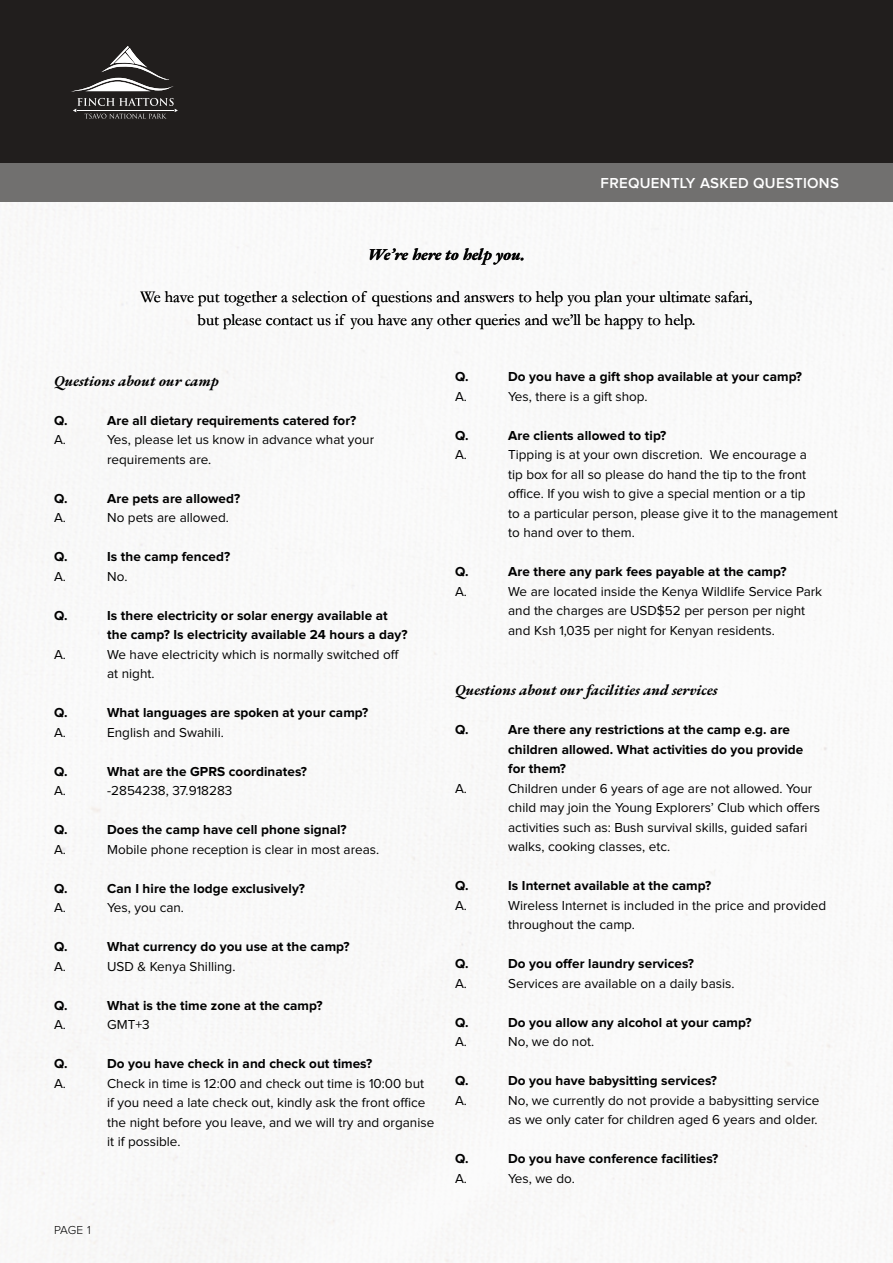
<style>
.page{position:relative;width:893px;height:1263px;background:#fff}
.page>*{position:absolute;margin:0;border:0;box-sizing:border-box;transform-origin:0 0}
.t1{font:16.5px/22.5px "Garamond";color:#000;text-align:center}
.t2{font:italic 700 16.5px "EB Garamond";color:#000}
.t3{font:italic 700 15px "EB Garamond";color:#000}
.t4{font:600 15px "Proxima Nova";letter-spacing:.02em;color:#fff}
.t5{font:13.5px/19.5px "Proxima Nova";color:#000}
.t6{font:700 13.5px/19.5px "Proxima Nova";letter-spacing:.005em;color:#000}
.t7{font:300 12px "Proxima Nova";color:#000}
</style>
<div class="page">
<div style="left:0;top:0;width:893px;height:164px;background:#211e1d"></div>
<div style="left:0;top:164px;width:893px;height:38px;background:#71706f"></div>
<svg style="left:73px;top:46px;width:101px;height:45px"></svg>
<svg style="left:73px;top:98px;width:105px;height:21px"></svg>
<p class="t4" style="left:601px;top:176px;width:240px">FREQUENTLY ASKED QUESTIONS</p>
<p class="t2" style="left:368px;top:243px;width:159px">We’re here to help you.</p>
<p class="t1" style="left:141px;top:286px;width:613px">We have put together a selection of questions and answers to help you plan your ultimate safari, but please contact us if you have any other queries and we’ll be happy to help.</p>
<p class="t3" style="left:54px;top:370px;width:166px">Questions about our camp</p>
<p class="t6" style="left:54px;top:411px;width:15px">Q.</p>
<p class="t6" style="left:107px;top:411px;width:251px">Are all dietary requirements catered for?</p>
<p class="t5" style="left:54px;top:431px;width:14px">A.</p>
<p class="t5" style="left:107px;top:431px;width:268px">Yes, please let us know in advance what your requirements are.</p>
<p class="t6" style="left:54px;top:489px;width:15px">Q.</p>
<p class="t6" style="left:107px;top:489px;width:135px">Are pets are allowed?</p>
<p class="t5" style="left:54px;top:509px;width:14px">A.</p>
<p class="t5" style="left:107px;top:509px;width:123px">No pets are allowed.</p>
<p class="t6" style="left:54px;top:547px;width:15px">Q.</p>
<p class="t6" style="left:107px;top:547px;width:124px">Is the camp fenced?</p>
<p class="t5" style="left:54px;top:567px;width:14px">A.</p>
<p class="t5" style="left:107px;top:567px;width:22px">No.</p>
<p class="t6" style="left:54px;top:606px;width:15px">Q.</p>
<p class="t6" style="left:107px;top:606px;width:302px">Is there electricity or solar energy available at the camp? Is electricity available 24 hours a day?</p>
<p class="t5" style="left:54px;top:645px;width:14px">A.</p>
<p class="t5" style="left:107px;top:645px;width:294px">We have electricity which is normally switched off at night.</p>
<p class="t6" style="left:54px;top:703px;width:15px">Q.</p>
<p class="t6" style="left:107px;top:703px;width:263px">What languages are spoken at your camp?</p>
<p class="t5" style="left:54px;top:723px;width:14px">A.</p>
<p class="t5" style="left:107px;top:723px;width:118px">English and Swahili.</p>
<p class="t6" style="left:54px;top:762px;width:15px">Q.</p>
<p class="t6" style="left:107px;top:762px;width:201px">What are the GPRS coordinates?</p>
<p class="t5" style="left:54px;top:782px;width:14px">A.</p>
<p class="t5" style="left:107px;top:782px;width:127px">-2854238, 37.918283</p>
<p class="t6" style="left:54px;top:820px;width:15px">Q.</p>
<p class="t6" style="left:107px;top:820px;width:241px">Does the camp have cell phone signal?</p>
<p class="t5" style="left:54px;top:840px;width:14px">A.</p>
<p class="t5" style="left:107px;top:840px;width:274px">Mobile phone reception is clear in most areas.</p>
<p class="t6" style="left:54px;top:879px;width:15px">Q.</p>
<p class="t6" style="left:107px;top:879px;width:199px">Can I hire the lodge exclusively?</p>
<p class="t5" style="left:54px;top:899px;width:14px">A.</p>
<p class="t5" style="left:107px;top:899px;width:78px">Yes, you can.</p>
<p class="t6" style="left:54px;top:937px;width:15px">Q.</p>
<p class="t6" style="left:107px;top:937px;width:244px">What currency do you use at the camp?</p>
<p class="t5" style="left:54px;top:957px;width:14px">A.</p>
<p class="t5" style="left:107px;top:957px;width:130px">USD &amp; Kenya Shilling.</p>
<p class="t6" style="left:54px;top:996px;width:15px">Q.</p>
<p class="t6" style="left:107px;top:996px;width:217px">What is the time zone at the camp?</p>
<p class="t5" style="left:54px;top:1016px;width:14px">A.</p>
<p class="t5" style="left:107px;top:1016px;width:44px">GMT+3</p>
<p class="t6" style="left:54px;top:1054px;width:15px">Q.</p>
<p class="t6" style="left:107px;top:1054px;width:267px">Do you have check in and check out times?</p>
<p class="t5" style="left:54px;top:1074px;width:14px">A.</p>
<p class="t5" style="left:107px;top:1074px;width:329px">Check in time is 12:00 and check out time is 10:00 but if you need a late check out, kindly ask the front office the night before you leave, and we will try and organise it if possible.</p>
<p class="t7" style="left:54px;top:1225px;width:38px">PAGE 1</p>
<p class="t6" style="left:455px;top:367px;width:15px">Q.</p>
<p class="t6" style="left:508px;top:367px;width:295px">Do you have a gift shop available at your camp?</p>
<p class="t5" style="left:455px;top:387px;width:14px">A.</p>
<p class="t5" style="left:508px;top:387px;width:141px">Yes, there is a gift shop.</p>
<p class="t6" style="left:455px;top:426px;width:15px">Q.</p>
<p class="t6" style="left:508px;top:426px;width:160px">Are clients allowed to tip?</p>
<p class="t5" style="left:455px;top:446px;width:14px">A.</p>
<p class="t5" style="left:508px;top:446px;width:331px">Tipping is at your own discretion. We encourage a<br>tip box for all so please do hand the tip to the front office. If you wish to give a special mention or a tip<br>to a particular person, please give it to the management to hand over to them.</p>
<p class="t6" style="left:455px;top:562px;width:15px">Q.</p>
<p class="t6" style="left:508px;top:562px;width:280px">Are there any park fees payable at the camp?</p>
<p class="t5" style="left:455px;top:582px;width:14px">A.</p>
<p class="t5" style="left:508px;top:582px;width:316px">We are located inside the Kenya Wildlife Service Park and the charges are USD$52 per person per night and Ksh 1,035 per night for Kenyan residents.</p>
<p class="t3" style="left:455px;top:680px;width:264px">Questions about our facilities and services</p>
<p class="t6" style="left:455px;top:720px;width:15px">Q.</p>
<p class="t6" style="left:508px;top:720px;width:297px">Are there any restrictions at the camp e.g. are children allowed. What activities do you provide for them?</p>
<p class="t5" style="left:455px;top:779px;width:14px">A.</p>
<p class="t5" style="left:508px;top:779px;width:313px">Children under 6 years of age are not allowed. Your child may join the Young Explorers’ Club which offers activities such as: Bush survival skills, guided safari walks, cooking classes, etc.</p>
<p class="t6" style="left:455px;top:876px;width:15px">Q.</p>
<p class="t6" style="left:508px;top:876px;width:205px">Is Internet available at the camp?</p>
<p class="t5" style="left:455px;top:896px;width:14px">A.</p>
<p class="t5" style="left:508px;top:896px;width:320px">Wireless Internet is included in the price and provided throughout the camp.</p>
<p class="t6" style="left:455px;top:954px;width:15px">Q.</p>
<p class="t6" style="left:508px;top:954px;width:187px">Do you offer laundry services?</p>
<p class="t5" style="left:455px;top:974px;width:14px">A.</p>
<p class="t5" style="left:508px;top:974px;width:228px">Services are available on a daily basis.</p>
<p class="t6" style="left:455px;top:1013px;width:15px">Q.</p>
<p class="t6" style="left:508px;top:1013px;width:245px">Do you allow any alcohol at your camp?</p>
<p class="t5" style="left:455px;top:1033px;width:14px">A.</p>
<p class="t5" style="left:508px;top:1033px;width:88px">No, we do not.</p>
<p class="t6" style="left:455px;top:1071px;width:15px">Q.</p>
<p class="t6" style="left:508px;top:1071px;width:210px">Do you have babysitting services?</p>
<p class="t5" style="left:455px;top:1091px;width:14px">A.</p>
<p class="t5" style="left:508px;top:1091px;width:313px">No, we currently do not provide a babysitting service as we only cater for children aged 6 years and older.</p>
<p class="t6" style="left:455px;top:1149px;width:15px">Q.</p>
<p class="t6" style="left:508px;top:1149px;width:212px">Do you have conference facilities?</p>
<p class="t5" style="left:455px;top:1169px;width:14px">A.</p>
<p class="t5" style="left:508px;top:1169px;width:68px">Yes, we do.</p>
</div>
